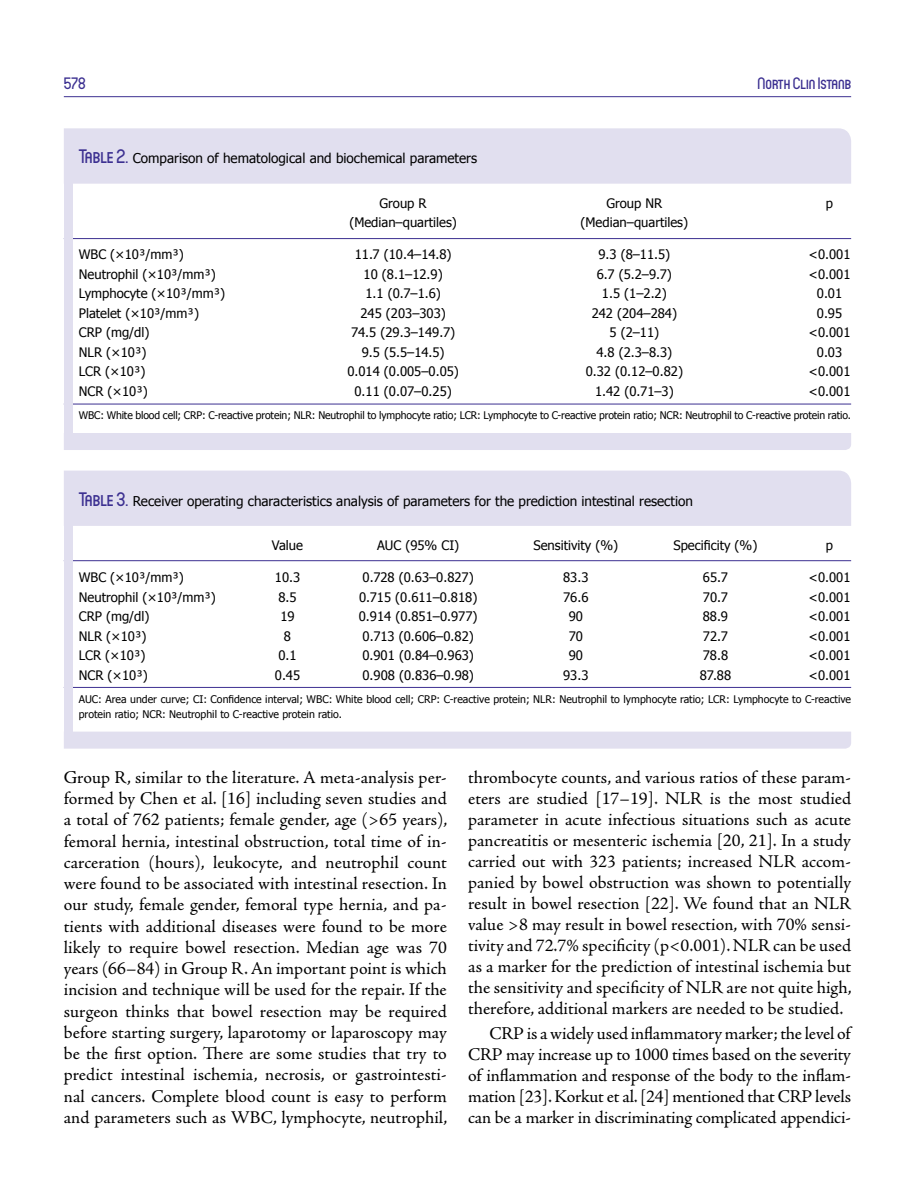
<style>
.page{position:relative;width:915px;height:1191px;background:#fff}
.page>*{position:absolute;margin:0;border:0;box-sizing:border-box;transform-origin:0 0}
.t1{font:18px/21.3px "Adobe Jenson Pro";letter-spacing:-.005em;color:#000;text-align:justify}
.t2{font:500 16.5px "Circula";color:#3c3091}
.t3{font:13.5px "Tahoma";color:#000}
.t4{font:13.05px "Tahoma";color:#000}
.t5{font:10.5px/15px "Tahoma";letter-spacing:-.005em;color:#000}
.s1{font-family:"Circula";font-weight:500;font-size:19.5px;color:#3c3091}
</style>
<div class="page">
<hr style="left:64px;top:96px;width:786px;height:1px;background:#3c3091">
<div style="left:64px;top:433px;width:786px;height:17px;background:#e1dfef"></div>
<div style="left:64px;top:128px;width:786px;height:56px;background:#e1dfef"></div>
<hr style="left:64px;top:404px;width:786px;height:1px;background:#3c3091">
<hr style="left:64px;top:238px;width:786px;height:1px;background:#3c3091">
<div style="left:64px;top:177px;width:8px;height:260px;background:#e1dfef"></div>
<div style="left:64px;top:731px;width:786px;height:17px;background:#e1dfef"></div>
<div style="left:64px;top:470px;width:786px;height:56px;background:#e1dfef"></div>
<hr style="left:64px;top:687px;width:786px;height:1px;background:#3c3091">
<hr style="left:64px;top:560px;width:786px;height:1px;background:#3c3091">
<div style="left:64px;top:520px;width:8px;height:218px;background:#e1dfef"></div>
<p class="t2" style="left:64px;top:73px;width:23px">578</p>
<p class="t2" style="left:757px;top:73px;width:95px">North Clin Istanb</p>
<p class="t3" style="left:79px;top:150px;width:399px"><span class="s1">Table 2.</span> Comparison of hematological and biochemical parameters</p>
<p class="t4" style="left:379px;top:195px;width:49px">Group R</p>
<p class="t4" style="left:606px;top:195px;width:57px">Group NR</p>
<p class="t4" style="left:825px;top:195px;width:9px">p</p>
<p class="t4" style="left:349px;top:214px;width:109px">(Median–quartiles)</p>
<p class="t4" style="left:580px;top:214px;width:109px">(Median–quartiles)</p>
<p class="t4" style="left:79px;top:246px;width:106px">WBC (×10³/mm³)</p>
<p class="t4" style="left:354px;top:246px;width:98px">11.7 (10.4–14.8)</p>
<p class="t4" style="left:598px;top:246px;width:73px">9.3 (8–11.5)</p>
<p class="t4" style="left:808px;top:246px;width:43px">&lt;0.001</p>
<p class="t4" style="left:79px;top:266px;width:139px">Neutrophil (×10³/mm³)</p>
<p class="t4" style="left:363px;top:266px;width:80px">10 (8.1–12.9)</p>
<p class="t4" style="left:596px;top:266px;width:77px">6.7 (5.2–9.7)</p>
<p class="t4" style="left:808px;top:266px;width:43px">&lt;0.001</p>
<p class="t4" style="left:79px;top:285px;width:148px">Lymphocyte (×10³/mm³)</p>
<p class="t4" style="left:365px;top:285px;width:77px">1.1 (0.7–1.6)</p>
<p class="t4" style="left:601px;top:285px;width:66px">1.5 (1–2.2)</p>
<p class="t4" style="left:816px;top:285px;width:27px">0.01</p>
<p class="t4" style="left:79px;top:305px;width:122px">Platelet (×10³/mm³)</p>
<p class="t4" style="left:360px;top:305px;width:87px">245 (203–303)</p>
<p class="t4" style="left:591px;top:305px;width:87px">242 (204–284)</p>
<p class="t4" style="left:816px;top:305px;width:27px">0.95</p>
<p class="t4" style="left:79px;top:324px;width:72px">CRP (mg/dl)</p>
<p class="t4" style="left:351px;top:324px;width:105px">74.5 (29.3–149.7)</p>
<p class="t4" style="left:609px;top:324px;width:51px">5 (2–11)</p>
<p class="t4" style="left:808px;top:324px;width:43px">&lt;0.001</p>
<p class="t4" style="left:79px;top:344px;width:69px">NLR (×10³)</p>
<p class="t4" style="left:361px;top:344px;width:84px">9.5 (5.5–14.5)</p>
<p class="t4" style="left:596px;top:344px;width:77px">4.8 (2.3–8.3)</p>
<p class="t4" style="left:816px;top:344px;width:27px">0.03</p>
<p class="t4" style="left:79px;top:363px;width:68px">LCR (×10³)</p>
<p class="t4" style="left:347px;top:363px;width:113px">0.014 (0.005–0.05)</p>
<p class="t4" style="left:585px;top:363px;width:99px">0.32 (0.12–0.82)</p>
<p class="t4" style="left:808px;top:363px;width:43px">&lt;0.001</p>
<p class="t4" style="left:79px;top:383px;width:70px">NCR (×10³)</p>
<p class="t4" style="left:354px;top:383px;width:99px">0.11 (0.07–0.25)</p>
<p class="t4" style="left:594px;top:383px;width:80px">1.42 (0.71–3)</p>
<p class="t4" style="left:808px;top:383px;width:43px">&lt;0.001</p>
<p class="t5" style="left:79px;top:408px;width:773px">WBC: White blood cell; CRP: C-reactive protein; NLR: Neutrophil to lymphocyte ratio; LCR: Lymphocyte to C-reactive protein ratio; NCR: Neutrophil to C-reactive protein ratio.</p>
<p class="t3" style="left:79px;top:492px;width:615px"><span class="s1">Table 3.</span> Receiver operating characteristics analysis of parameters for the prediction intestinal resection</p>
<p class="t4" style="left:272px;top:537px;width:33px">Value</p>
<p class="t4" style="left:377px;top:537px;width:84px">AUC (95% CI)</p>
<p class="t4" style="left:533px;top:537px;width:86px">Sensitivity (%)</p>
<p class="t4" style="left:673px;top:537px;width:85px">Specificity (%)</p>
<p class="t4" style="left:825px;top:537px;width:9px">p</p>
<p class="t4" style="left:79px;top:569px;width:106px">WBC (×10³/mm³)</p>
<p class="t4" style="left:275px;top:569px;width:27px">10.3</p>
<p class="t4" style="left:362px;top:569px;width:113px">0.728 (0.63–0.827)</p>
<p class="t4" style="left:563px;top:569px;width:27px">83.3</p>
<p class="t4" style="left:702px;top:569px;width:27px">65.7</p>
<p class="t4" style="left:808px;top:569px;width:43px">&lt;0.001</p>
<p class="t4" style="left:79px;top:588px;width:139px">Neutrophil (×10³/mm³)</p>
<p class="t4" style="left:278px;top:588px;width:20px">8.5</p>
<p class="t4" style="left:359px;top:588px;width:120px">0.715 (0.611–0.818)</p>
<p class="t4" style="left:563px;top:588px;width:27px">76.6</p>
<p class="t4" style="left:702px;top:588px;width:27px">70.7</p>
<p class="t4" style="left:808px;top:588px;width:43px">&lt;0.001</p>
<p class="t4" style="left:79px;top:608px;width:72px">CRP (mg/dl)</p>
<p class="t4" style="left:280px;top:608px;width:16px">19</p>
<p class="t4" style="left:359px;top:608px;width:120px">0.914 (0.851–0.977)</p>
<p class="t4" style="left:568px;top:608px;width:16px">90</p>
<p class="t4" style="left:702px;top:608px;width:27px">88.9</p>
<p class="t4" style="left:808px;top:608px;width:43px">&lt;0.001</p>
<p class="t4" style="left:79px;top:627px;width:69px">NLR (×10³)</p>
<p class="t4" style="left:284px;top:627px;width:9px">8</p>
<p class="t4" style="left:362px;top:627px;width:113px">0.713 (0.606–0.82)</p>
<p class="t4" style="left:568px;top:627px;width:16px">70</p>
<p class="t4" style="left:702px;top:627px;width:27px">72.7</p>
<p class="t4" style="left:808px;top:627px;width:43px">&lt;0.001</p>
<p class="t4" style="left:79px;top:647px;width:68px">LCR (×10³)</p>
<p class="t4" style="left:278px;top:647px;width:20px">0.1</p>
<p class="t4" style="left:362px;top:647px;width:113px">0.901 (0.84–0.963)</p>
<p class="t4" style="left:568px;top:647px;width:16px">90</p>
<p class="t4" style="left:702px;top:647px;width:27px">78.8</p>
<p class="t4" style="left:808px;top:647px;width:43px">&lt;0.001</p>
<p class="t4" style="left:79px;top:666px;width:70px">NCR (×10³)</p>
<p class="t4" style="left:275px;top:666px;width:27px">0.45</p>
<p class="t4" style="left:362px;top:666px;width:113px">0.908 (0.836–0.98)</p>
<p class="t4" style="left:563px;top:666px;width:27px">93.3</p>
<p class="t4" style="left:699px;top:666px;width:33px">87.88</p>
<p class="t4" style="left:808px;top:666px;width:43px">&lt;0.001</p>
<p class="t5" style="left:79px;top:691px;width:773px">AUC: Area under curve; CI: Confidence interval; WBC: White blood cell; CRP: C-reactive protein; NLR: Neutrophil to lymphocyte ratio; LCR: Lymphocyte to C-reactive protein ratio; NCR: Neutrophil to C-reactive protein ratio.</p>
<p class="t1" style="left:64px;top:767px;width:385px">Group R, similar to the literature. A meta-analysis per&shy;formed by Chen et al. [16] including seven studies and a total of 762 patients; female gender, age (&gt;65 years), femoral hernia, intestinal obstruction, total time of in&shy;carceration (hours), leukocyte, and neutrophil count were found to be associated with intestinal resection. In our study, female gender, femoral type hernia, and pa&shy;tients with additional diseases were found to be more likely to require bowel resection. Median age was 70 years (66–84) in Group R. An important point is which incision and technique will be used for the repair. If the surgeon thinks that bowel resection may be required before starting surgery, laparotomy or laparoscopy may be the first option. There are some studies that try to predict intestinal ischemia, necrosis, or gastrointesti&shy;nal cancers. Complete blood count is easy to perform and parameters such as WBC, lymphocyte, neutrophil,</p>
<p class="t1" style="left:468px;top:767px;width:385px">thrombocyte counts, and various ratios of these param&shy;eters are studied [17–19]. NLR is the most studied parameter in acute infectious situations such as acute pancreatitis or mesenteric ischemia [20, 21]. In a study carried out with 323 patients; increased NLR accom&shy;panied by bowel obstruction was shown to potentially result in bowel resection [22]. We found that an NLR value &gt;8 may result in bowel resection, with 70% sensi&shy;tivity and 72.7% specificity (p&lt;0.001). NLR can be used as a marker for the prediction of intestinal ischemia but the sensitivity and specificity of NLR are not quite high, therefore, additional markers are needed to be studied.</p>
<p class="t1" style="left:468px;top:1023px;width:384px;line-height:20.9px;text-indent:21px">CRP is a widely used inflammatory marker; the level of CRP may increase up to 1000 times based on the severity of inflammation and response of the body to the inflam&shy;mation [23]. Korkut et al. [24] mentioned that CRP levels can be a marker in discriminating complicated appendici-</p>
</div>
